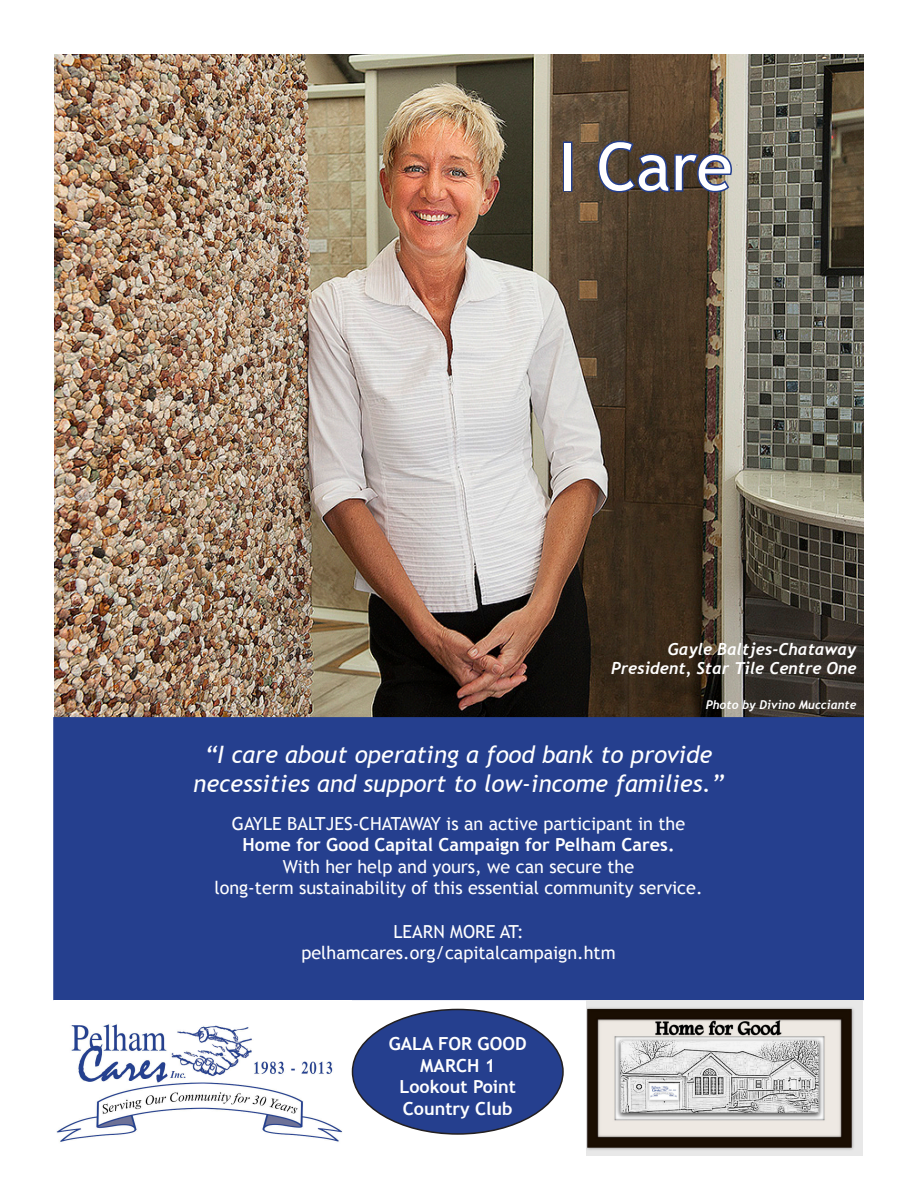
<style>
.page{position:relative;width:918px;height:1188px;background:#fff}
.page>*{position:absolute;margin:0;border:0;box-sizing:border-box;transform-origin:0 0}
.t1{font:66px "Trebuchet MS";color:#fff}
.t2{font:italic 24px/28.8px "Trebuchet MS";color:#fff;text-align:center}
.t3{font:18px/21.6px "Trebuchet MS";color:#fff;text-align:center}
.t4{font:700 18px "Trebuchet MS";color:#fff}
.t5{font:italic 700 16.5px "Trebuchet";color:#fff}
.t6{font:italic 700 12px "Trebuchet";color:#fff}
.s1{font-weight:700}
</style>
<div class="page">
<img style="left:54px;top:54px;width:810px;height:663px">
<div style="left:563px;top:141px;width:9px;height:51px;border:3px solid #253f8e"></div>
<img style="left:596px;top:139px;width:138px;height:55px">
<div style="left:54px;top:718px;width:809px;height:281px;background:#253f8e"></div>
<div style="left:53px;top:717px;width:811px;height:283px;border:2px solid #253f8e"></div>
<img style="left:587px;top:1000px;width:275px;height:155px">
<img style="left:56px;top:1024px;width:296px;height:118px">
<div style="left:352px;top:1009px;width:211px;height:125px;background:#253f8e;border-radius:50%"></div>
<p class="t1" style="left:559px;top:128px;width:175px">I Care</p>
<p class="t5" style="left:668px;top:639px;width:190px">Gayle Baltjes-Chataway</p>
<p class="t5" style="left:611px;top:658px;width:247px">President, Star Tile Centre One</p>
<p class="t6" style="left:706px;top:697px;width:152px">Photo by Divino Mucciante</p>
<p class="t2" style="left:193px;top:740px;width:532px">“I care about operating a food bank to provide necessities and support to low-income families.”</p>
<p class="t3" style="left:214px;top:813px;width:490px">GAYLE BALTJES-CHATAWAY is an active participant in the <span class="s1">Home for Good Capital Campaign for Pelham Cares.<br></span>With her help and yours, we can secure the<br>long-term sustainability of this essential community service.</p>
<p class="t3" style="left:394px;top:921px;width:132px">LEARN MORE AT:</p>
<p class="t3" style="left:301px;top:942px;width:316px">pelhamcares.org/capitalcampaign.htm</p>
<p class="t4" style="left:389px;top:1032px;width:139px">GALA FOR GOOD</p>
<p class="t4" style="left:420px;top:1054px;width:77px">MARCH 1</p>
<p class="t4" style="left:399px;top:1076px;width:118px">Lookout Point</p>
<p class="t4" style="left:403px;top:1097px;width:111px">Country Club</p>
</div>
